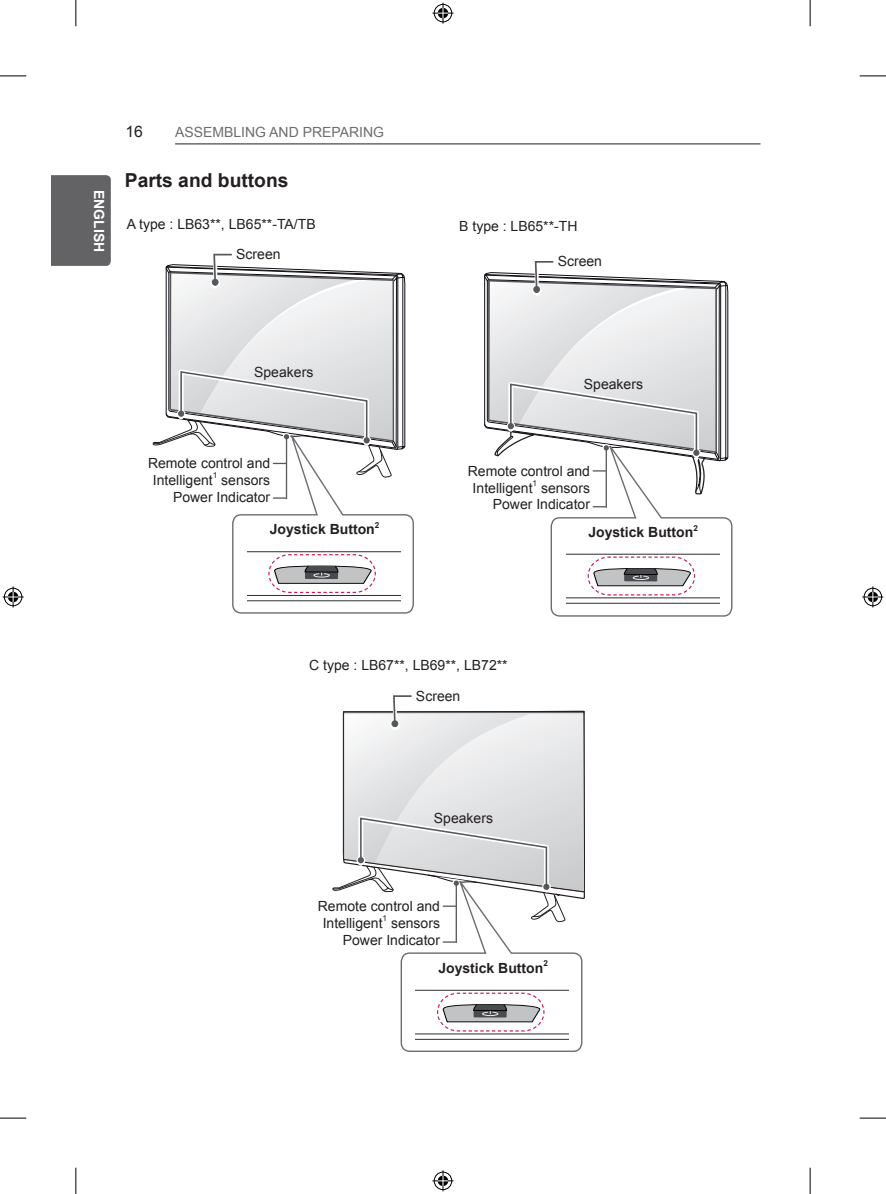
<style>
.page{position:relative;width:886px;height:1194px;background:#fff}
.page>*{position:absolute;margin:0;border:0;box-sizing:border-box;transform-origin:0 0}
.t1{font:700 19.25px "Arial";color:#231f20}
.t2{font:15.75px "Arial";color:#231f20}
.t3{font:14px/16.8px "Arial";color:#231f20}
.t4{font:700 14px "Arial";color:#231f20}
.t5{font:14px "Arial";color:#6c6d70}
.t6{font:700 14px "Arial";color:#fff}
.t7{font:700 14px "Bryant LG";color:#fff}
.t8{font:8.22px "Arial";color:#231f20}
.t9{font:700 8.22px "Arial";color:#231f20}
</style>
<div class="page">
<div style="left:51px;top:175px;width:60px;height:91px;background:#636366"></div>
<hr style="left:175px;top:144px;width:585px;height:1px;background:#231f20">
<svg style="left:488px;top:261px;width:245px;height:356px"></svg>
<svg style="left:153px;top:253px;width:261px;height:361px"></svg>
<svg style="left:332px;top:695px;width:252px;height:357px"></svg>
<svg style="left:0;top:76px;width:26px;height:1px"></svg>
<svg style="left:860px;top:76px;width:26px;height:1px"></svg>
<svg style="left:0;top:1117px;width:26px;height:1px"></svg>
<svg style="left:860px;top:1117px;width:26px;height:1px"></svg>
<svg style="left:76px;top:0;width:1px;height:26px"></svg>
<svg style="left:76px;top:1167px;width:1px;height:26px"></svg>
<svg style="left:810px;top:0;width:1px;height:26px"></svg>
<svg style="left:810px;top:1167px;width:1px;height:26px"></svg>
<svg style="left:432px;top:3px;width:21px;height:21px"></svg>
<svg style="left:432px;top:1170px;width:21px;height:21px"></svg>
<svg style="left:3px;top:586px;width:21px;height:21px"></svg>
<svg style="left:862px;top:586px;width:21px;height:21px"></svg>
<p class="t6" style="left:108px;top:190px;width:64px;rotate:90deg">ENGLISH</p>
<p class="t7" style="left:107px;top:206px;width:30px;rotate:90deg">ENG</p>
<p class="t2" style="left:125px;top:121px;width:19px">16</p>
<p class="t5" style="left:175px;top:123px;width:211px">ASSEMBLING AND PREPARING</p>
<h1 class="t1" style="left:125px;top:167px;width:165px">Parts and buttons</h1>
<p class="t3" style="left:127px;top:216px;width:190px">A type : LB63**, LB65**-TA/TB</p>
<p class="t3" style="left:236px;top:246px;width:46px">Screen</p>
<p class="t3" style="left:254px;top:363px;width:61px">Speakers</p>
<p class="t3" style="left:153px;top:455px;width:119px;text-indent:-5px">Remote control and<br>Intelligent</p>
<p class="t8" style="left:213px;top:470px;width:6px">1</p>
<p class="t3" style="left:173px;top:472px;width:99px;text-align:right">sensors<br>Power Indicator</p>
<p class="t4" style="left:270px;top:520px;width:107px">Joystick Button</p>
<p class="t9" style="left:375px;top:519px;width:6px">2</p>
<p class="t3" style="left:459px;top:218px;width:120px">B type : LB65**-TH</p>
<p class="t3" style="left:558px;top:253px;width:46px">Screen</p>
<p class="t3" style="left:584px;top:376px;width:61px">Speakers</p>
<p class="t3" style="left:473px;top:462px;width:119px;text-indent:-5px">Remote control and<br>Intelligent</p>
<p class="t8" style="left:533px;top:477px;width:6px">1</p>
<p class="t3" style="left:493px;top:479px;width:99px;text-align:right">sensors<br>Power Indicator</p>
<p class="t4" style="left:588px;top:523px;width:107px">Joystick Button</p>
<p class="t9" style="left:693px;top:522px;width:6px">2</p>
<p class="t3" style="left:309px;top:657px;width:200px">C type : LB67**, LB69**, LB72**</p>
<p class="t3" style="left:416px;top:687px;width:46px">Screen</p>
<p class="t3" style="left:434px;top:809px;width:61px">Speakers</p>
<p class="t3" style="left:323px;top:898px;width:119px;text-indent:-5px">Remote control and<br>Intelligent</p>
<p class="t8" style="left:383px;top:913px;width:6px">1</p>
<p class="t3" style="left:343px;top:914px;width:99px;text-align:right">sensors<br>Power Indicator</p>
<p class="t4" style="left:438px;top:958px;width:107px">Joystick Button</p>
<p class="t9" style="left:543px;top:957px;width:6px">2</p>
</div>
